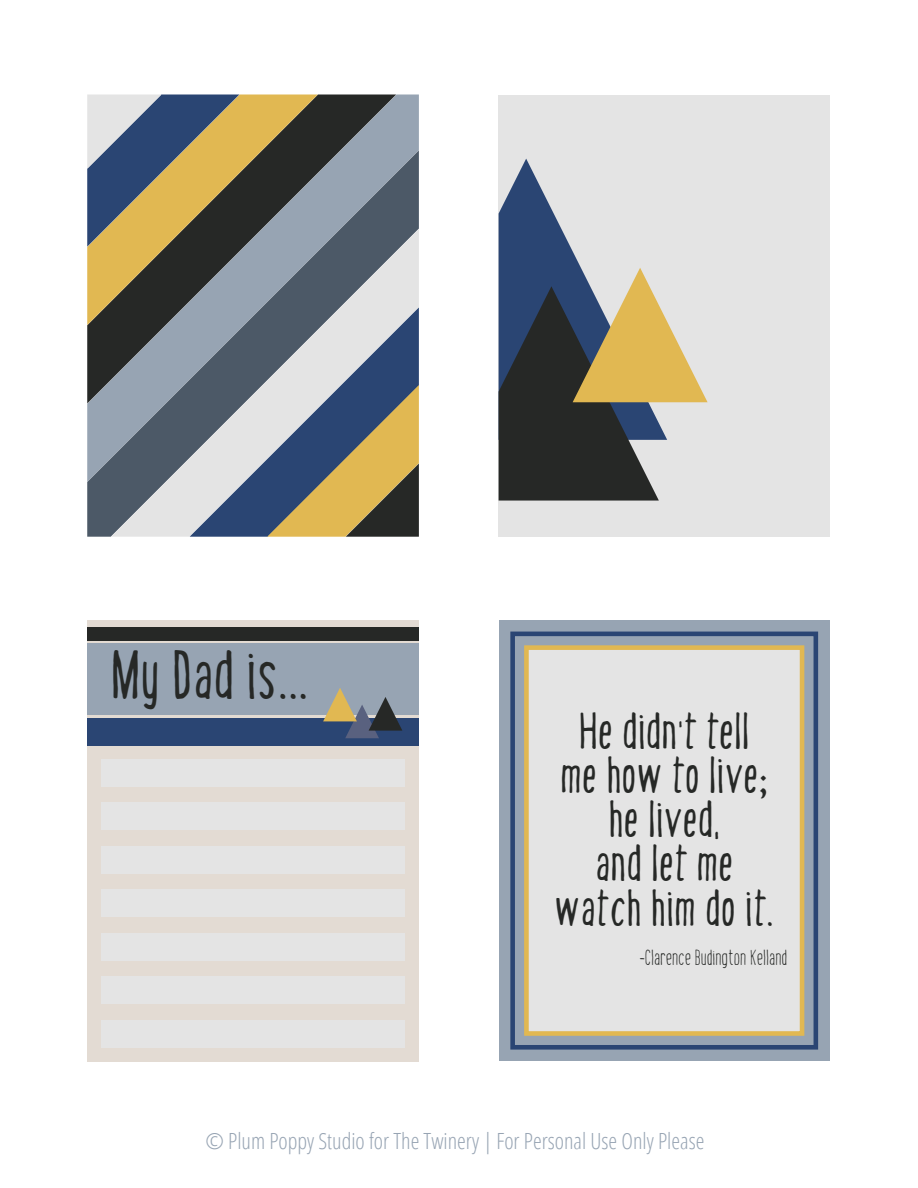
<style>
.page{position:relative;width:918px;height:1188px;background:#fff}
.page>*{position:absolute;margin:0;border:0;box-sizing:border-box;transform-origin:0 0}
.t1{font:700 48.9px "handy";color:#262826}
.t2{font:700 36.75px/44.1px "handy";color:#262826;text-align:center}
.t3{font:300 condensed 22.35px "Open Sans";color:#97a4b3}
.t4{font:15.45px "handy";color:#262826}
</style>
<div class="page">
<svg style="left:87px;top:150px;width:332px;height:387px;background:#697684"></svg>
<svg style="left:111px;top:229px;width:308px;height:308px;background:#8f97a0"></svg>
<svg style="left:87px;top:94px;width:309px;height:309px;background:#6d7780"></svg>
<svg style="left:87px;top:94px;width:231px;height:231px;background:#726e5b"></svg>
<svg style="left:190px;top:307px;width:229px;height:230px;background:#8b95a4"></svg>
<svg style="left:87px;top:94px;width:152px;height:153px;background:#86816c"></svg>
<svg style="left:267px;top:385px;width:152px;height:152px;background:#86816b"></svg>
<div style="left:499px;top:95px;width:331px;height:441px;background:#e4e4e4"></div>
<svg style="left:499px;top:159px;width:82px;height:109px;fill:#2a4573"></svg>
<svg style="left:499px;top:268px;width:209px;height:233px"></svg>
<div style="left:87px;top:620px;width:332px;height:441px;background:#e3dbd3"></div>
<div style="left:87px;top:643px;width:332px;height:72px;background:#97a4b3"></div>
<div style="left:87px;top:718px;width:332px;height:28px;background:#2a4573"></div>
<div style="left:87px;top:627px;width:332px;height:14px;background:#262826"></div>
<div style="left:102px;top:759px;width:303px;height:28px;background:#e4e4e4"></div>
<div style="left:102px;top:977px;width:303px;height:27px;background:#e4e4e4"></div>
<div style="left:102px;top:933px;width:303px;height:28px;background:#e4e4e4"></div>
<div style="left:102px;top:890px;width:303px;height:27px;background:#e4e4e4"></div>
<div style="left:102px;top:846px;width:303px;height:28px;background:#e4e4e4"></div>
<div style="left:102px;top:802px;width:303px;height:28px;background:#e4e4e4"></div>
<div style="left:102px;top:1020px;width:303px;height:28px;background:#e4e4e4"></div>
<svg style="left:323px;top:688px;width:79px;height:50px"></svg>
<div style="left:499px;top:620px;width:331px;height:441px;background:#97a4b3"></div>
<div style="left:526px;top:648px;width:276px;height:386px;background:#e4e4e4"></div>
<div style="left:510px;top:632px;width:308px;height:418px;border:5px solid #2a4573"></div>
<div style="left:524px;top:645px;width:280px;height:391px;border:5px solid #e1b852"></div>
<h1 class="t1" style="left:111px;top:642px;width:199px">My Dad is...</h1>
<h2 class="t2" style="left:555px;top:710px;width:221px">He didn't tell<br>me how to live; he lived,<br>and let me watch him do it.</h2>
<p class="t4" style="left:640px;top:947px;width:149px">-Clarence Budington Kelland</p>
<p class="t3" style="left:206px;top:1126px;width:500px">© Plum Poppy Studio for The Twinery | For Personal Use Only Please</p>
</div>
